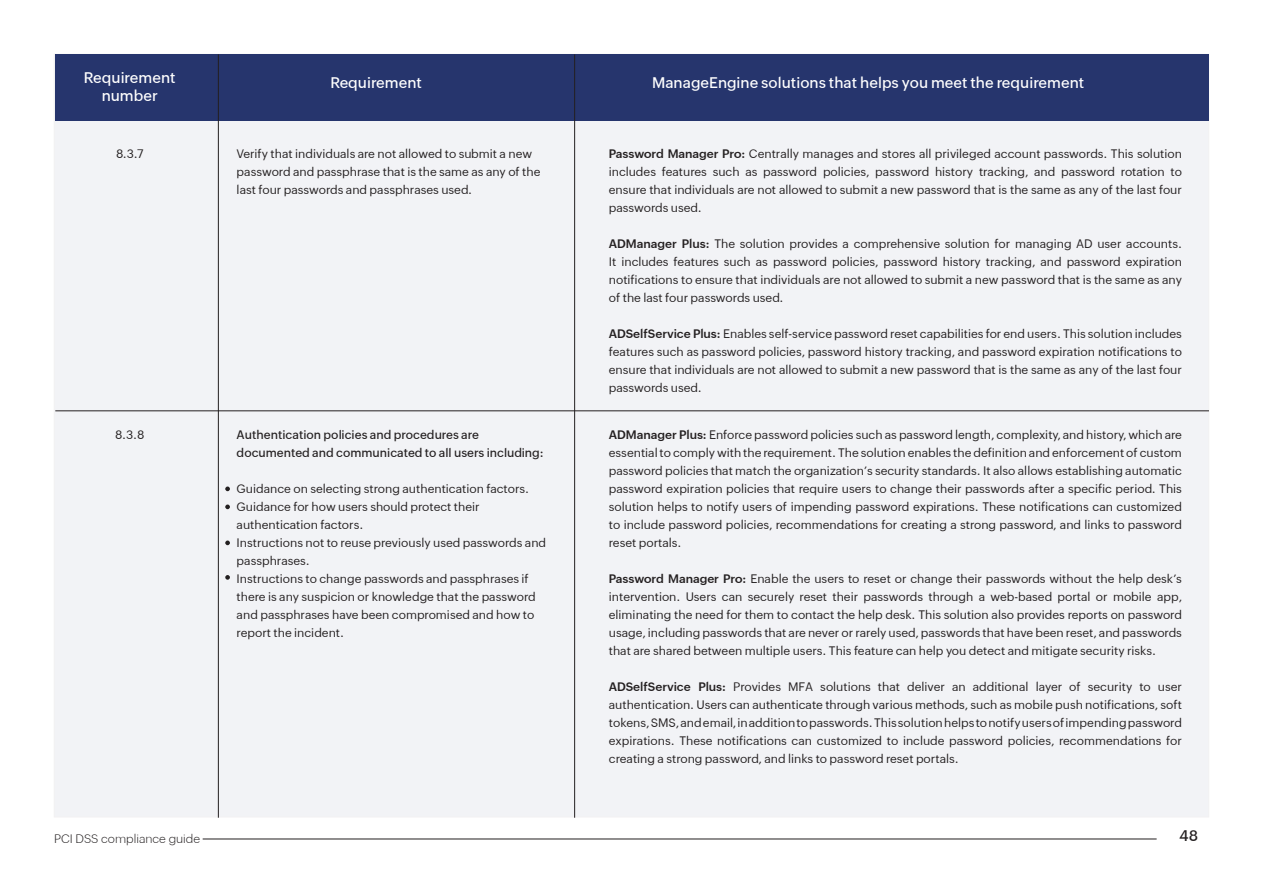
<style>
.page{position:relative;width:1263px;height:893px;background:#fff}
.page>*{position:absolute;margin:0;border:0;box-sizing:border-box;transform-origin:0 0}
.t1{font:500 15px/18px "Zoho Puvi";color:#fff;text-align:center}
.t2{font:500 15px "Zoho Puvi";color:#231f20}
.t3{font:12px/18px "Zoho Puvi";color:#231f20;text-align:justify}
.t4{font:500 12px/18px "Zoho Puvi";color:#231f20}
.t5{font:300 12px "Zoho Puvi";color:#231f20}
.s1{font-weight:600}
</style>
<div class="page">
<div style="left:54px;top:54px;width:1155px;height:763px;background:#f2f3f6"></div>
<div style="left:55px;top:54px;width:1153px;height:67px;background:#26356d"></div>
<hr style="left:203px;top:839px;width:954px;height:1px;background:#231f20">
<hr style="left:218px;top:54px;width:1px;height:764px;background:#231f20">
<hr style="left:574px;top:54px;width:1px;height:764px;background:#231f20">
<hr style="left:55px;top:411px;width:1154px;height:1px;background:#231f20">
<svg style="left:225px;top:486px;width:5px;height:5px"></svg>
<svg style="left:225px;top:504px;width:5px;height:5px"></svg>
<svg style="left:225px;top:540px;width:5px;height:5px"></svg>
<svg style="left:225px;top:575px;width:5px;height:5px"></svg>
<p class="t1" style="left:84px;top:67px;width:93px">Requirement number</p>
<p class="t1" style="left:330px;top:72px;width:93px">Requirement</p>
<p class="t1" style="left:652px;top:72px;width:434px">ManageEngine solutions that helps you meet the requirement</p>
<p class="t3" style="left:116px;top:144px;width:29px">8.3.7</p>
<p class="t3" style="left:115px;top:424px;width:31px">8.3.8</p>
<p class="t3" style="left:237px;top:144px;width:305px;text-align:left">Verify that individuals are not allowed to submit a new password and passphrase that is the same as any of the last four passwords and passphrases used.</p>
<p class="t4" style="left:237px;top:424px;width:309px">Authentication policies and procedures are documented and communicated to all users including:</p>
<p class="t3" style="left:237px;top:478px;width:294px">Guidance on selecting strong authentication factors.</p>
<p class="t3" style="left:237px;top:496px;width:244px">Guidance for how users should protect their authentication factors.</p>
<p class="t3" style="left:237px;top:532px;width:311px">Instructions not to reuse previously used passwords and passphrases.</p>
<p class="t3" style="left:237px;top:568px;width:301px;text-align:left">Instructions to change passwords and passphrases if there is any suspicion or knowledge that the password and passphrases have been compromised and how to report the incident.</p>
<p class="t3" style="left:609px;top:144px;width:575px"><span class="s1">Password Manager Pro:</span> Centrally manages and stores all privileged account passwords. This solution includes features such as password policies, password history tracking, and password rotation to ensure that individuals are not allowed to submit a new password that is the same as any of the last four passwords used.</p>
<p class="t3" style="left:609px;top:234px;width:575px"><span class="s1">ADManager Plus:</span> The solution provides a comprehensive solution for managing AD user accounts.<br>It includes features such as password policies, password history tracking, and password expiration notifications to ensure that individuals are not allowed to submit a new password that is the same as any of the last four passwords used.</p>
<p class="t3" style="left:609px;top:324px;width:575px"><span class="s1">ADSelfService Plus:</span> Enables self-service password reset capabilities for end users. This solution includes features such as password policies, password history tracking, and password expiration notifications to ensure that individuals are not allowed to submit a new password that is the same as any of the last four passwords used.</p>
<p class="t3" style="left:609px;top:424px;width:575px"><span class="s1">ADManager Plus:</span> Enforce password policies such as password length, complexity, and history, which are essential to comply with the requirement. The solution enables the definition and enforcement of custom password policies that match the organization’s security standards. It also allows establishing automatic password expiration policies that require users to change their passwords after a specific period. This solution helps to notify users of impending password expirations. These notifications can customized to include password policies, recommendations for creating a strong password, and links to password reset portals.</p>
<p class="t3" style="left:609px;top:568px;width:575px"><span class="s1">Password Manager Pro:</span> Enable the users to reset or change their passwords without the help desk’s intervention. Users can securely reset their passwords through a web-based portal or mobile app, eliminating the need for them to contact the help desk. This solution also provides reports on password usage, including passwords that are never or rarely used, passwords that have been reset, and passwords that are shared between multiple users. This feature can help you detect and mitigate security risks.</p>
<p class="t3" style="left:609px;top:676px;width:575px"><span class="s1">ADSelfService Plus:</span> Provides MFA solutions that deliver an additional layer of security to user authentication. Users can authenticate through various methods, such as mobile push notifications, soft tokens, SMS, and email, in addition to passwords. This solution helps to notify users of impending password expirations. These notifications can customized to include password policies, recommendations for creating a strong password, and links to password reset portals.</p>
<p class="t5" style="left:54px;top:830px;width:148px">PCI DSS compliance guide</p>
<p class="t2" style="left:1179px;top:824px;width:21px">48</p>
</div>
